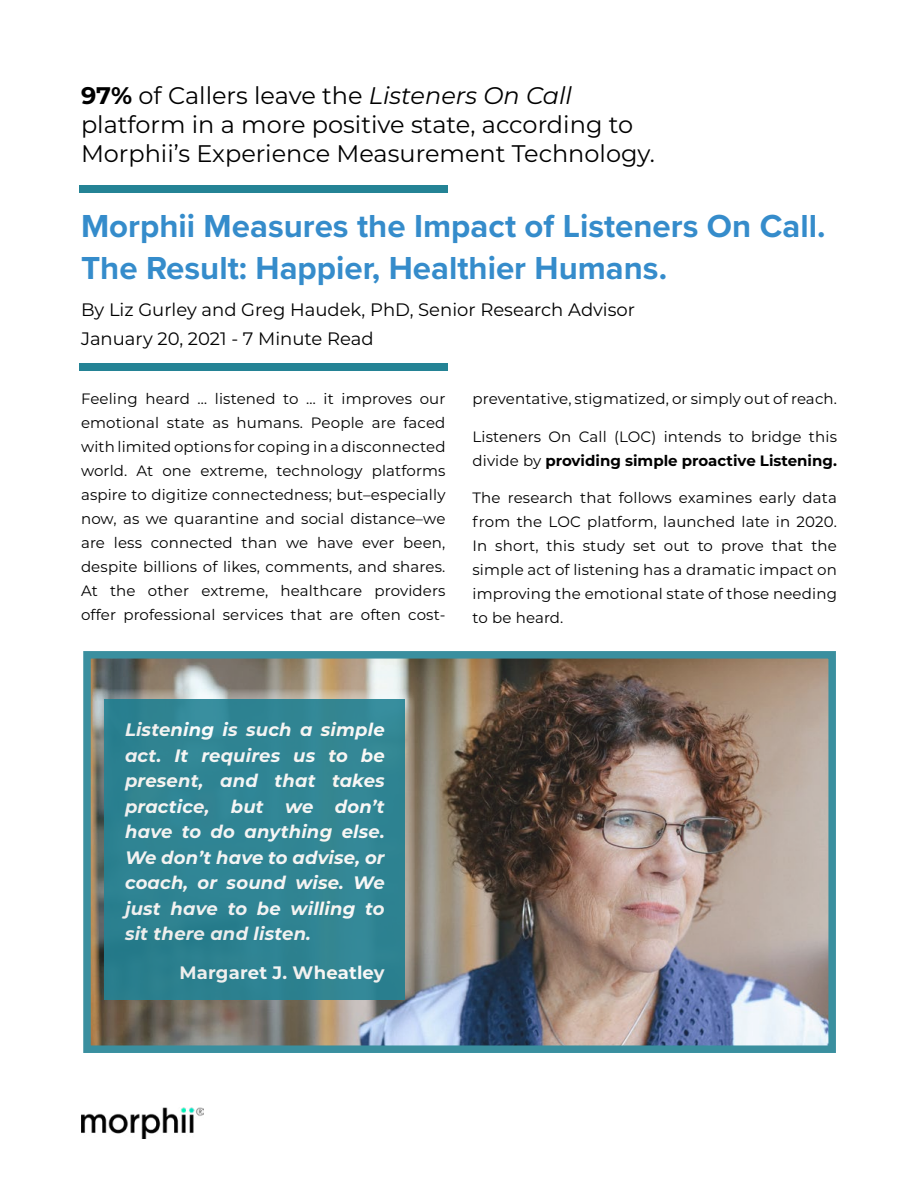
<style>
.page{position:relative;width:918px;height:1188px;background:#fff}
.page>*{position:absolute;margin:0;border:0;box-sizing:border-box;transform-origin:0 0}
.t1{font:700 33px/41.4px "Proxima Nova";color:#358ccb}
.t2{font:24px/28.8px "Montserrat";color:#000}
.t3{font:italic 700 18px/25.5px "Montserrat";letter-spacing:.01em;color:#fff;text-align:justify}
.t4{font:18px/28.5px "Montserrat";color:#000}
.t5{font:700 18px "Montserrat";letter-spacing:.01em;color:#fff}
.t6{font:15px/24px "Montserrat";letter-spacing:.01em;color:#000;text-align:justify}
.s1{font-weight:700}
.s2{font-style:italic}
</style>
<div class="page">
<img style="left:81px;top:1107px;width:122px;height:31px">
<div style="left:79px;top:364px;width:368px;height:7px;background:#248395"></div>
<div style="left:80px;top:185px;width:368px;height:7px;background:#248395"></div>
<img style="left:92px;top:660px;width:735px;height:384px">
<div style="left:83px;top:651px;width:753px;height:402px;border:8px solid #248395"></div>
<div style="left:97px;top:688px;width:318px;height:320px;background:#fff;opacity:.75"></div>
<div style="left:105px;top:699px;width:300px;height:301px;background:#308492"></div>
<h2 class="t2" style="left:81px;top:80px;width:575px"><span class="s1">97%</span> of Callers leave the <span class="s2">Listeners On Call </span>platform in a more positive state, according to<br>Morphii’s Experience Measurement Technology.</h2>
<h1 class="t1" style="left:81px;top:205px;width:746px">Morphii Measures the Impact of Listeners On Call.<br>The Result: Happier, Healthier Humans.</h1>
<p class="t4" style="left:81px;top:295px;width:556px">By Liz Gurley and Greg Haudek, PhD, Senior Research Advisor<br>January 20, 2021 - 7 Minute Read</p>
<p class="t6" style="left:81px;top:386px;width:366px">Feeling heard … listened to … it improves our emotional state as humans. People are faced with limited options for coping in a disconnected world. At one extreme, technology platforms aspire to digitize connectedness; but–especially now, as we quarantine and social distance–we are less connected than we have ever been, despite billions of likes, comments, and shares.<br>At the other extreme, healthcare providers offer professional services that are often cost-</p>
<p class="t6" style="left:472px;top:386px;width:366px">preventative, stigmatized, or simply out of reach.</p>
<p class="t6" style="left:472px;top:424px;width:366px">Listeners On Call (LOC) intends to bridge this divide by <span class="s1">providing simple proactive Listening.</span></p>
<p class="t6" style="left:472px;top:485px;width:366px">The research that follows examines early data from the LOC platform, launched late in 2020.<br>In short, this study set out to prove that the simple act of listening has a dramatic impact on improving the emotional state of those needing to be heard.</p>
<p class="t3" style="left:125px;top:716px;width:261px">Listening is such a simple act. It requires us to be present, and that takes practice, but we don’t have to do anything else.<br>We don’t have to advise, or coach, or sound wise. We just have to be willing to sit there and listen.</p>
<p class="t5" style="left:180px;top:960px;width:207px">Margaret J. Wheatley</p>
</div>
